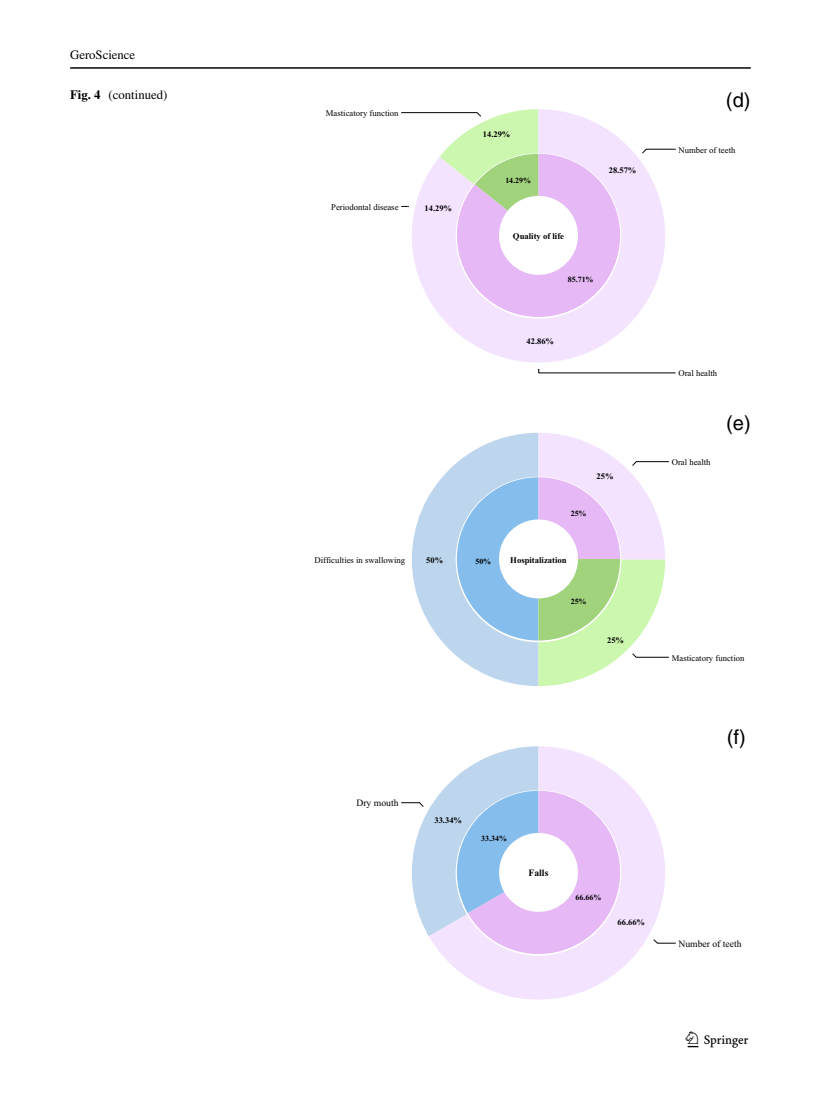
<style>
.page{position:relative;width:821px;height:1106px;background:#fff}
.page>*{position:absolute;margin:0;border:0;box-sizing:border-box;transform-origin:0 0}
.t1{font:22.5px "Springnew Regular 3";color:#000}
.t2{font:20.1px "Helvetica 4";color:#000}
.t3{font:12.75px "STIX";color:#000}
.t4{font:9.6px "Times New Roman PSMT3";color:#000}
.t5{font:9.6px "Times New Roman PS Bold MT3";color:#000}
.t6{font:8.7px "Times New Roman PSMT3";color:#000}
.t7{font:8.7px "Times New Roman PS Bold MT3";color:#000}
.t8{font:8.55px "Times New Roman PS Bold MT3";color:#000}
.t9{font:7.95px "Times New Roman PS Bold MT3";color:#000}
.s1{font-weight:700}
</style>
<div class="page">
<hr style="left:70px;top:67px;width:680px;height:2px;background:#000">
<svg style="left:452px;top:787px;width:213px;height:212px;fill:#f4e3ff"></svg>
<svg style="left:401px;top:109px;width:275px;height:265px"></svg>
<svg style="left:412px;top:433px;width:257px;height:253px"></svg>
<svg style="left:401px;top:746px;width:230px;height:219px"></svg>
<svg style="left:653px;top:939px;width:23px;height:5px"></svg>
<h3 class="t3" style="left:70px;top:46px;width:67px">GeroScience</h3>
<h3 class="t3" style="left:70px;top:86px;width:99px"><span class="s1">Fig. 4</span> (continued)</h3>
<p class="t6" style="left:326px;top:110px;width:74px">Masticatory function</p>
<p class="t6" style="left:331px;top:204px;width:69px">Periodontal disease</p>
<p class="t8" style="left:424px;top:201px;width:29px">14.29%</p>
<p class="t8" style="left:483px;top:128px;width:29px">14.29%</p>
<p class="t9" style="left:505px;top:174px;width:27px">14.29%</p>
<p class="t8" style="left:609px;top:164px;width:29px">28.57%</p>
<p class="t7" style="left:513px;top:230px;width:53px">Quality of life</p>
<p class="t9" style="left:568px;top:273px;width:27px">85.71%</p>
<p class="t8" style="left:526px;top:335px;width:29px">42.86%</p>
<p class="t8" style="left:596px;top:470px;width:18px">25%</p>
<p class="t9" style="left:570px;top:507px;width:17px">25%</p>
<p class="t6" style="left:314px;top:557px;width:92px">Difficulties in swallowing</p>
<p class="t7" style="left:510px;top:553px;width:58px">Hospitalization</p>
<p class="t8" style="left:426px;top:554px;width:18px">50%</p>
<p class="t9" style="left:475px;top:555px;width:17px">50%</p>
<p class="t9" style="left:570px;top:595px;width:17px">25%</p>
<p class="t8" style="left:607px;top:634px;width:18px">25%</p>
<p class="t4" style="left:356px;top:799px;width:44px">Dry mouth</p>
<p class="t8" style="left:434px;top:813px;width:29px">33.34%</p>
<p class="t9" style="left:481px;top:833px;width:27px">33.34%</p>
<p class="t5" style="left:528px;top:866px;width:21px">Falls</p>
<p class="t9" style="left:575px;top:891px;width:27px">66.66%</p>
<p class="t8" style="left:617px;top:915px;width:29px">66.66%</p>
<h2 class="t2" style="left:726px;top:88px;width:26px">(d)</h2>
<p class="t6" style="left:678px;top:147px;width:58px">Number of teeth</p>
<p class="t6" style="left:678px;top:370px;width:40px">Oral health</p>
<p class="t6" style="left:671px;top:459px;width:40px">Oral health</p>
<h2 class="t2" style="left:726px;top:411px;width:26px">(e)</h2>
<p class="t6" style="left:671px;top:654px;width:74px">Masticatory function</p>
<h2 class="t2" style="left:727px;top:725px;width:21px">(f)</h2>
<p class="t4" style="left:678px;top:940px;width:65px">Number of teeth</p>
<h1 class="t1" style="left:687px;top:1031px;width:62px">1 3</h1>
</div>
